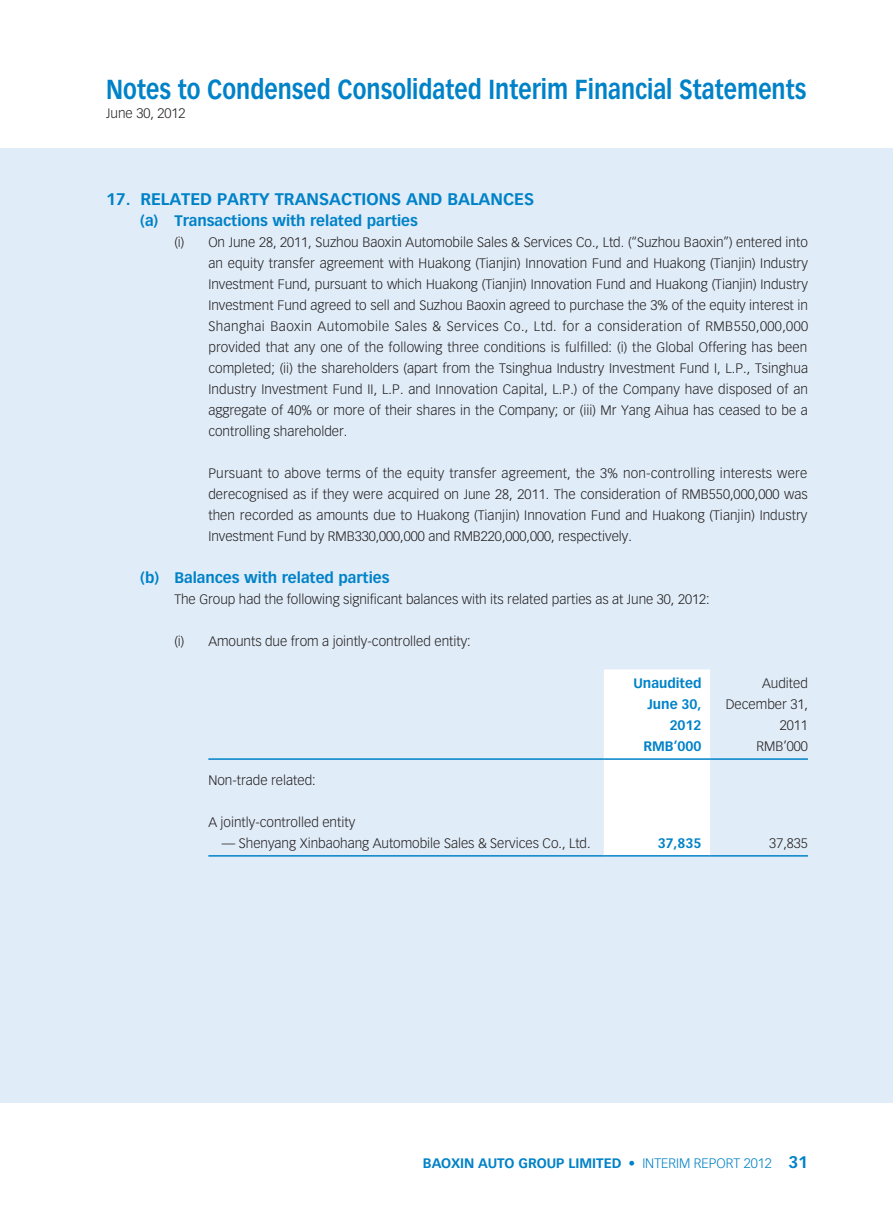
<style>
.page{position:relative;width:893px;height:1212px;background:#fff}
.page>*{position:absolute;margin:0;border:0;box-sizing:border-box;transform-origin:0 0}
.t1{font:700 27px "Vectora LT Std";color:#0082c8;scale:.83 1}
.t2{font:700 16.5px "Vectora LT Std";color:#0082c8}
.t3{font:700 15px "Vectora LT Std";color:#0082c8}
.t4{font:300 13.5px/21px "Vectora LT Std";color:#231f20;text-align:justify}
.t5{font:700 13.5px "Vectora LT Std";color:#0082c8}
.s1{font-weight:300}
.s2{font-size:16.5px}
</style>
<div class="page">
<div style="left:0;top:149px;width:893px;height:954px;background:#e0ecf7"></div>
<div style="left:604px;top:669px;width:106px;height:186px;background:#fff"></div>
<hr style="left:208px;top:758px;width:396px;height:2px;background:#0082c8">
<hr style="left:604px;top:758px;width:106px;height:2px;background:#0082c8">
<hr style="left:710px;top:758px;width:98px;height:2px;background:#0082c8">
<hr style="left:208px;top:855px;width:396px;height:1px;background:#0082c8">
<hr style="left:604px;top:855px;width:106px;height:1px;background:#0082c8">
<hr style="left:710px;top:855px;width:98px;height:1px;background:#0082c8">
<h1 class="t1" style="left:106px;top:73px;width:845px">Notes to Condensed Consolidated Interim Financial Statements</h1>
<p class="t4" style="left:106px;top:103px;width:81px">June 30, 2012</p>
<p class="t2" style="left:106px;top:189px;width:56px">17. Related</p>
<p class="t2" style="left:217px;top:189px;width:12px">part</p>
<p class="t2" style="left:259px;top:189px;width:28px">y tran</p>
<p class="t2" style="left:319px;top:189px;width:22px">saction</p>
<p class="t2" style="left:391px;top:189px;width:28px">s and</p>
<p class="t2" style="left:447px;top:189px;width:12px">balance</p>
<p class="t2" style="left:524px;top:189px;width:12px">s</p>
<p class="t3" style="left:140px;top:212px;width:279px">(a) Transactions with related parties</p>
<p class="t4" style="left:208px;top:232px;width:601px;text-indent:-34px">(i) On June 28, 2011, Suzhou Baoxin Automobile Sales &amp; Services Co., Ltd. (“Suzhou Baoxin”) entered into an equity transfer agreement with Huakong (Tianjin) Innovation Fund and Huakong (Tianjin) Industry Investment Fund, pursuant to which Huakong (Tianjin) Innovation Fund and Huakong (Tianjin) Industry Investment Fund agreed to sell and Suzhou Baoxin agreed to purchase the 3% of the equity interest in Shanghai Baoxin Automobile Sales &amp; Services Co., Ltd. for a consideration of RMB550,000,000 provided that any one of the following three conditions is fulfilled: (i) the Global Offering has been completed; (ii) the shareholders (apart from the Tsinghua Industry Investment Fund I, L.P., Tsinghua Industry Investment Fund II, L.P. and Innovation Capital, L.P.) of the Company have disposed of an aggregate of 40% or more of their shares in the Company; or (iii) Mr Yang Aihua has ceased to be a controlling shareholder.</p>
<p class="t4" style="left:208px;top:463px;width:601px">Pursuant to above terms of the equity transfer agreement, the 3% non-controlling interests were derecognised as if they were acquired on June 28, 2011. The consideration of RMB550,000,000 was then recorded as amounts due to Huakong (Tianjin) Innovation Fund and Huakong (Tianjin) Industry Investment Fund by RMB330,000,000 and RMB220,000,000, respectively.</p>
<p class="t3" style="left:140px;top:569px;width:251px">(b) Balances with related parties</p>
<p class="t4" style="left:174px;top:589px;width:537px">The Group had the following significant balances with its related parties as at June 30, 2012:</p>
<p class="t4" style="left:174px;top:631px;width:298px">(i) Amounts due from a jointly-controlled entity:</p>
<p class="t5" style="left:633px;top:675px;width:70px">Unaudited</p>
<p class="t4" style="left:762px;top:673px;width:47px">Audited</p>
<p class="t5" style="left:647px;top:696px;width:56px">June 30,</p>
<p class="t4" style="left:726px;top:694px;width:84px">December 31,</p>
<p class="t5" style="left:670px;top:717px;width:33px">2012</p>
<p class="t4" style="left:780px;top:715px;width:30px">2011</p>
<p class="t5" style="left:643px;top:738px;width:60px">RMB’000</p>
<p class="t4" style="left:756px;top:736px;width:53px">RMB’000</p>
<p class="t4" style="left:208px;top:770px;width:109px">Non-trade related:</p>
<p class="t4" style="left:208px;top:812px;width:148px">A jointly-controlled entity</p>
<p class="t4" style="left:222px;top:833px;width:370px">— Shenyang Xinbaohang Automobile Sales &amp; Services Co., Ltd.</p>
<p class="t5" style="left:658px;top:835px;width:45px">37,835</p>
<p class="t4" style="left:769px;top:833px;width:40px">37,835</p>
<p class="t5" style="left:423px;top:1155px;width:386px">BAOXIN AUTO GROUP LIMITED <span class="s1">• INTERIM REPORT 2012</span> <span class="s2">31</span></p>
</div>
